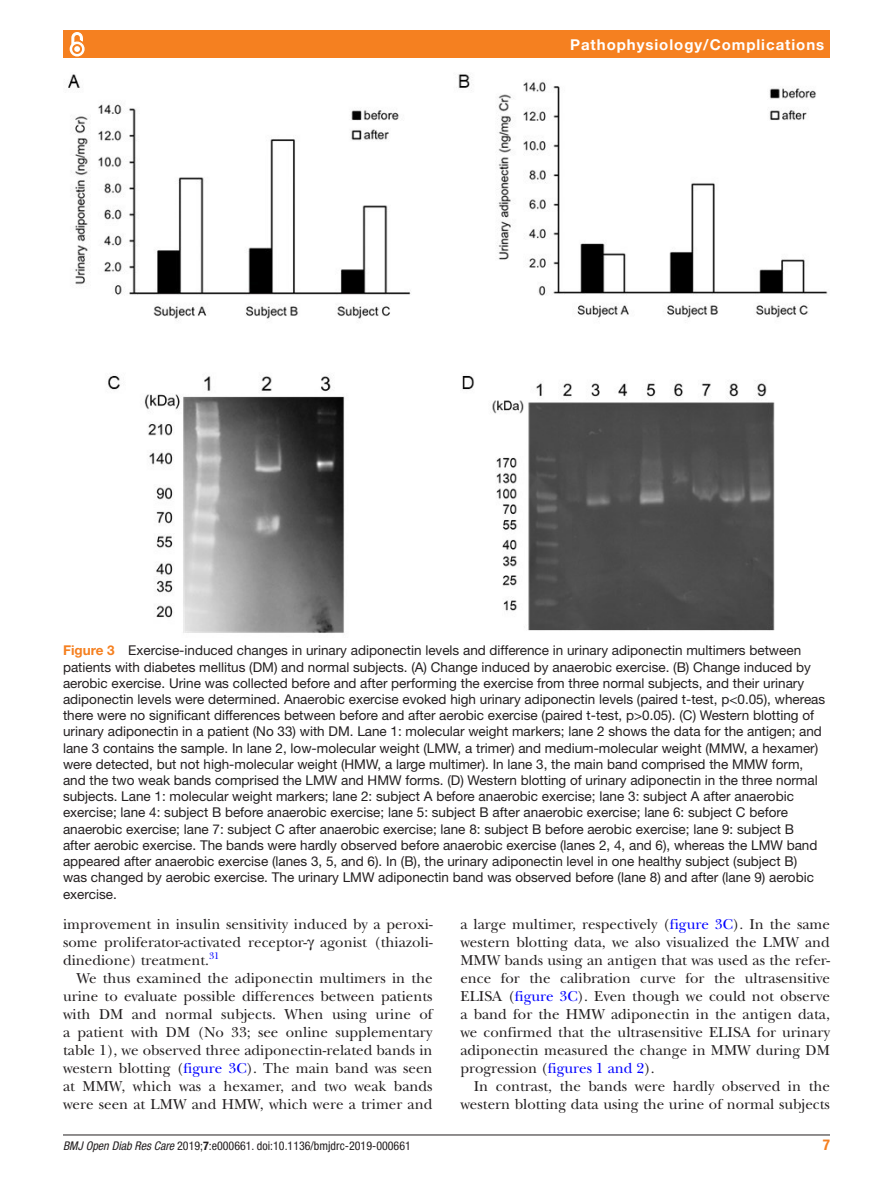
<style>
.page{position:relative;width:893px;height:1191px;background:#fff}
.page>*{position:absolute;margin:0;border:0;box-sizing:border-box;transform-origin:0 0}
.t1{font:15px/18px "New Baskerville";color:#231f20;text-align:justify}
.t2{font:700 15px "Helvetica Neue LT Std";letter-spacing:.065em;color:#fff}
.t3{font:700 condensed 15px "Helvetica Neue LT Std";color:#f58020}
.t4{font:13.5px/16.2px "Helvetica Neue LT Std";color:#231f20}
.t5{font:condensed 12px "Helvetica Neue LT Std";color:#231f20}
.t6{font:9.9px "New Baskerville";color:#00f}
.s1{font-weight:700;color:#f58020}
.s2{color:#00f}
.s3{font-style:italic}
.s4{font-weight:700}
</style>
<div class="page">
<hr style="left:63px;top:1134px;width:767px;height:1px;background:#231f20">
<img style="left:68px;top:74px;width:760px;height:559px">
<div style="left:63px;top:31px;width:767px;height:27px;background:#f58020"></div>
<svg style="left:69px;top:32px;width:16px;height:25px"></svg>
<p class="t2" style="left:570px;top:35px;width:256px">Pathophysiology/Complications</p>
<p class="t4" style="left:63px;top:642px;width:764px"><span class="s1">Figure 3</span> Exercise-induced changes in urinary adiponectin levels and difference in urinary adiponectin multimers between patients with diabetes mellitus (DM) and normal subjects. (A) Change induced by anaerobic exercise. (B) Change induced by aerobic exercise. Urine was collected before and after performing the exercise from three normal subjects, and their urinary adiponectin levels were determined. Anaerobic exercise evoked high urinary adiponectin levels (paired t-test, p&lt;0.05), whereas there were no significant differences between before and after aerobic exercise (paired t-test, p&gt;0.05). (C) Western blotting of urinary adiponectin in a patient (No 33) with DM. Lane 1: molecular weight markers; lane 2 shows the data for the antigen; and lane 3 contains the sample. In lane 2, low-molecular weight (LMW, a trimer) and medium-molecular weight (MMW, a hexamer) were detected, but not high-molecular weight (HMW, a large multimer). In lane 3, the main band comprised the MMW form, and the two weak bands comprised the LMW and HMW forms. (D) Western blotting of urinary adiponectin in the three normal subjects. Lane 1: molecular weight markers; lane 2: subject A before anaerobic exercise; lane 3: subject A after anaerobic exercise; lane 4: subject B before anaerobic exercise; lane 5: subject B after anaerobic exercise; lane 6: subject C before anaerobic exercise; lane 7: subject C after anaerobic exercise; lane 8: subject B before aerobic exercise; lane 9: subject B<br>after aerobic exercise. The bands were hardly observed before anaerobic exercise (lanes 2, 4, and 6), whereas the LMW band appeared after anaerobic exercise (lanes 3, 5, and 6). In (B), the urinary adiponectin level in one healthy subject (subject B)<br>was changed by aerobic exercise. The urinary LMW adiponectin band was observed before (lane 8) and after (lane 9) aerobic exercise.</p>
<p class="t1" style="left:63px;top:915px;width:371px">improvement in insulin sensitivity induced by a peroxi&shy;some proliferator-activated receptor- agonist (thiazoli&shy;dinedione) treatment.</p>
<p class="t6" style="left:209px;top:949px;width:12px">31</p>
<p class="t1" style="left:63px;top:969px;width:371px;text-indent:14px">We thus examined the adiponectin multimers in the urine to evaluate possible differences between patients with DM and normal subjects. When using urine of a patient with DM (No 33; see online supplementary table 1), we observed three adiponectin-related bands in western blotting (<span class="s2">figure 3C</span>). The main band was seen at MMW, which was a hexamer, and two weak bands were seen at LMW and HMW, which were a trimer and</p>
<p class="t1" style="left:460px;top:915px;width:371px">a large multimer, respectively (<span class="s2">figure 3C</span>). In the same western blotting data, we also visualized the LMW and MMW bands using an antigen that was used as the refer&shy;ence for the calibration curve for the ultrasensitive ELISA (<span class="s2">figure 3C</span>). Even though we could not observe a band for the HMW adiponectin in the antigen data, we confirmed that the ultrasensitive ELISA for urinary adiponectin measured the change in MMW during DM progression (<span class="s2">figures 1 and 2</span>).</p>
<p class="t1" style="left:460px;top:1077px;width:371px;text-align:right">In contrast, the bands were hardly observed in the western blotting data using the urine of normal subjects</p>
<p class="t5" style="left:63px;top:1138px;width:349px"><span class="s3">BMJ Open Diab Res Care</span> 2019;<span class="s4">7</span>:e000661. doi:10.1136/bmjdrc-2019-000661</p>
<p class="t3" style="left:823px;top:1135px;width:9px">7</p>
</div>
